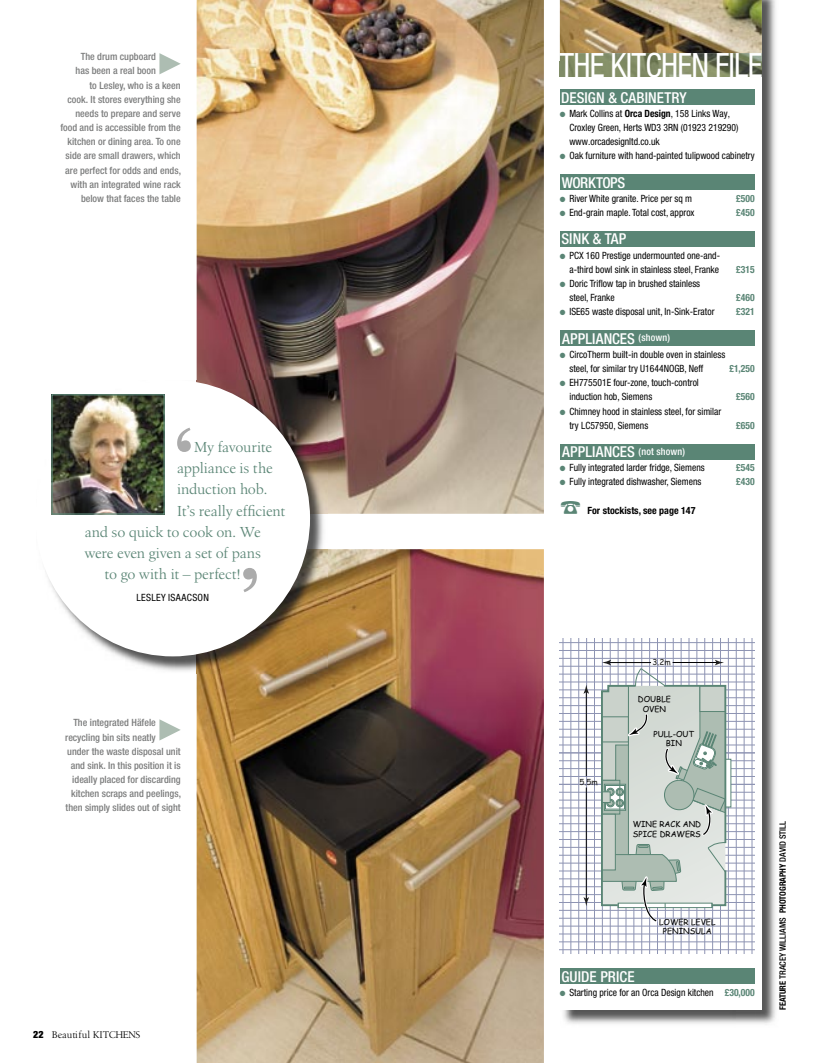
<style>
.page{position:relative;width:815px;height:1063px;background:#fff}
.page>*{position:absolute;margin:0;border:0;box-sizing:border-box;transform-origin:0 0}
.t1{font:700 76.38px "Baskerville BT";color:#ababab}
.t2{font:condensed 33.5px "Helvetica Neue";letter-spacing:-.025em;color:#fff;scale:.95 1}
.t3{font:15px "Birka";letter-spacing:-.01em;color:#5a8575}
.t4{font:500 condensed 15px "Helvetica Neue";letter-spacing:.005em;color:#fff}
.t5{font:500 condensed 15px "Helvetica Neue";letter-spacing:-.025em;color:#fff}
.t6{font:condensed 10px/14.1px "Helvetica Neue";color:#000;scale:.96 1}
.t7{font:500 condensed 10px "Helvetica Neue";color:#7b7c7c}
.t8{font:700 condensed 10px "Helvetica Neue";color:#5a8575;scale:.96 1}
.t9{font:700 condensed 10px "Helvetica Neue";color:#000}
.t10{font:10px "Birka";color:#000}
.t11{font:condensed 10px "Helvetica Neue";letter-spacing:.03em;color:#000}
.t12{font:500 condensed 8.75px "Helvetica Neue";color:#000}
.t13{font:8.12px/9.8px "Comic Sans MS";color:#000;text-align:center}
.t14{font:8.12px "Comic Sans MS";color:#1f1f1d}
.s1{font-family:"Helvetica Neue";font-weight:900;font-stretch:condensed}
.s2{color:#5a8575}
.s3{font-weight:700}
.s4{font-weight:700;color:#5a8575}
</style>
<div class="page">
<img style="left:736px;top:0;width:40px;height:1024px">
<img style="left:563px;top:1010px;width:173px;height:14px">
<div style="left:560px;top:0;width:202px;height:1010px;background:#fff"></div>
<img style="left:560px;top:0;width:202px;height:53px">
<svg style="left:560px;top:639px;width:195px;height:314px"></svg>
<img style="left:197px;top:549px;width:347px;height:514px">
<img style="left:197px;top:0;width:347px;height:514px">
<div style="left:560px;top:90px;width:195px;height:15px;background:#5a8575"></div>
<div style="left:560px;top:175px;width:195px;height:15px;background:#5a8575"></div>
<div style="left:560px;top:232px;width:195px;height:15px;background:#5a8575"></div>
<div style="left:560px;top:331px;width:195px;height:15px;background:#5a8575"></div>
<div style="left:560px;top:444px;width:195px;height:15px;background:#5a8575"></div>
<img style="left:560px;top:53px;width:202px;height:9px">
<svg style="left:762px;top:62px;width:1px;height:15px"></svg>
<img style="left:560px;top:62px;width:202px;height:15px">
<div style="left:560px;top:969px;width:195px;height:15px;background:#5a8575"></div>
<img style="left:45px;top:380px;width:279px;height:293px">
<img style="left:197px;top:549px;width:130px;height:124px">
<img style="left:197px;top:380px;width:130px;height:134px">
<div style="left:35px;top:380px;width:275px;height:276px;background:#fff;border-radius:50%"></div>
<img style="left:51px;top:394px;width:114px;height:121px">
<svg style="left:159px;top:53px;width:22px;height:21px"></svg>
<svg style="left:159px;top:719px;width:22px;height:22px"></svg>
<p class="t7" style="left:81px;top:51px;width:77px">The drum cupboard</p>
<p class="t7" style="left:76px;top:65px;width:82px">has been a real boon</p>
<p class="t7" style="left:90px;top:79px;width:93px">to Lesley, who is a keen</p>
<p class="t7" style="left:67px;top:93px;width:115px">cook. It stores everything she</p>
<p class="t7" style="left:76px;top:107px;width:107px">needs to prepare and serve</p>
<p class="t7" style="left:60px;top:122px;width:122px">food and is accessible from the</p>
<p class="t7" style="left:67px;top:136px;width:115px">kitchen or dining area. To one</p>
<p class="t7" style="left:66px;top:150px;width:117px">side are small drawers, which</p>
<p class="t7" style="left:65px;top:164px;width:117px">are perfect for odds and ends,</p>
<p class="t7" style="left:71px;top:178px;width:112px">with an integrated wine rack</p>
<p class="t7" style="left:81px;top:192px;width:101px">below that faces the table</p>
<h1 class="t1" style="left:174px;top:408px;width:22px">‘</h1>
<h3 class="t3" style="left:194px;top:438px;width:80px">My favourite</h3>
<h3 class="t3" style="left:177px;top:460px;width:97px">appliance is the</h3>
<h3 class="t3" style="left:177px;top:481px;width:92px">induction hob.</h3>
<h3 class="t3" style="left:177px;top:502px;width:110px">It’s really efficient</h3>
<h3 class="t3" style="left:85px;top:523px;width:177px">and so quick to cook on. We</h3>
<h3 class="t3" style="left:84px;top:545px;width:178px">were even given a set of pans</h3>
<h3 class="t3" style="left:105px;top:566px;width:138px">to go with it – perfect!</h3>
<p class="t11" style="left:136px;top:591px;width:74px">LESLEY ISAACSON</p>
<h1 class="t1" style="left:260px;top:612px;width:22px;rotate:-180deg">‘</h1>
<p class="t7" style="left:73px;top:717px;width:84px">The integrated Häfele</p>
<p class="t7" style="left:65px;top:731px;width:92px">recycling bin sits neatly</p>
<p class="t7" style="left:67px;top:745px;width:115px">under the waste disposal unit</p>
<p class="t7" style="left:71px;top:759px;width:111px">and sink. In this position it is</p>
<p class="t7" style="left:72px;top:774px;width:110px">ideally placed for discarding</p>
<p class="t7" style="left:71px;top:788px;width:111px">kitchen scraps and peelings,</p>
<p class="t7" style="left:66px;top:802px;width:117px">then simply slides out of sight</p>
<p class="t10" style="left:33px;top:1029px;width:109px"><span class="s1">22</span> Beautiful KITCHENS</p>
<h2 class="t2" style="left:560px;top:46px;width:215px">THE KITCHEN FILE</h2>
<h3 class="t4" style="left:561px;top:88px;width:127px">DESIGN &amp; CABINETRY</h3>
<p class="t6" style="left:569px;top:106px;width:178px;text-indent:-10px"><span class="s2">●</span> Mark Collins at <span class="s3">Orca Design</span>, 158 Links Way,<br>Croxley Green, Herts WD3 3RN (01923 219290) www.orcadesignltd.co.uk</p>
<p class="t6" style="left:560px;top:149px;width:205px"><span class="s2">●</span> Oak furniture with hand-painted tulipwood cabinetry</p>
<h3 class="t5" style="left:562px;top:174px;width:65px">WORKTOPS</h3>
<p class="t6" style="left:560px;top:191px;width:139px"><span class="s2">●</span> River White granite. Price per sq m</p>
<p class="t8" style="left:736px;top:192px;width:21px">£500</p>
<p class="t6" style="left:560px;top:205px;width:142px"><span class="s2">●</span> End-grain maple. Total cost, approx</p>
<p class="t8" style="left:736px;top:207px;width:21px">£450</p>
<h3 class="t4" style="left:561px;top:230px;width:66px">SINK &amp; TAP</h3>
<p class="t6" style="left:560px;top:248px;width:168px;text-align:right"><span class="s2">●</span> PCX 160 Prestige undermounted one-and&shy;a-third bowl sink in stainless steel, Franke</p>
<p class="t8" style="left:736px;top:263px;width:21px">£315</p>
<p class="t6" style="left:569px;top:276px;width:138px;text-indent:-10px"><span class="s2">●</span> Doric Triflow tap in brushed stainless steel, Franke</p>
<p class="t8" style="left:736px;top:292px;width:21px">£460</p>
<p class="t6" style="left:560px;top:305px;width:163px"><span class="s2">●</span> ISE65 waste disposal unit, In-Sink-Erator</p>
<p class="t8" style="left:736px;top:306px;width:21px">£321</p>
<h3 class="t4" style="left:562px;top:329px;width:110px">APPLIANCES <sup>(shown)</sup></h3>
<p class="t6" style="left:569px;top:347px;width:164px;text-indent:-10px"><span class="s2">●</span> CircoTherm built-in double oven in stainless steel, for similar try U1644NOGB, Neff</p>
<p class="t8" style="left:729px;top:362px;width:28px">£1,250</p>
<p class="t6" style="left:569px;top:376px;width:136px;text-indent:-10px"><span class="s2">●</span> EH775501E four-zone, touch-control induction hob, Siemens</p>
<p class="t6" style="left:569px;top:404px;width:160px;text-indent:-10px"><span class="s2">●</span> Chimney hood in stainless steel, for similar try LC57950, Siemens</p>
<p class="t8" style="left:736px;top:391px;width:21px">£560</p>
<p class="t8" style="left:736px;top:419px;width:21px">£650</p>
<h3 class="t4" style="left:562px;top:443px;width:125px">APPLIANCES <sup>(not</sup> <sup>shown)</sup></h3>
<p class="t6" style="left:560px;top:461px;width:152px"><span class="s2">●</span> Fully integrated larder fridge, Siemens</p>
<p class="t8" style="left:736px;top:462px;width:21px">£545</p>
<p class="t6" style="left:560px;top:475px;width:149px"><span class="s2">●</span> Fully integrated dishwasher, Siemens</p>
<p class="t8" style="left:736px;top:476px;width:21px">£430</p>
<p class="t9" style="left:588px;top:504px;width:109px">For stockists, see page 147</p>
<p class="t14" style="left:652px;top:656px;width:20px">3.2m</p>
<p class="t13" style="left:638px;top:694px;width:35px">DOUBLE<br>OVEN</p>
<p class="t14" style="left:579px;top:776px;width:20px">5.5m</p>
<p class="t13" style="left:654px;top:728px;width:42px">PULL-OUT<br>BIN</p>
<p class="t13" style="left:633px;top:819px;width:70px;text-align:left">WINE RACK AND<br>SPICE DRAWERS</p>
<p class="t13" style="left:659px;top:916px;width:58px">LOWER LEVEL<br>PENINSULA</p>
<h3 class="t4" style="left:561px;top:967px;width:75px">GUIDE PRICE</h3>
<p class="t6" style="left:560px;top:985px;width:205px"><span class="s2">●</span> Starting price for an Orca Design kitchen <span class="s4">£30,000</span></p>
<p class="t12" style="left:777px;top:1010px;width:191px;rotate:-90deg"><span class="s3">FEATURE</span> TRACEY WILLIAMS <span class="s3">PHOTOGRAPHY</span> DAVID STILL</p>
</div>
